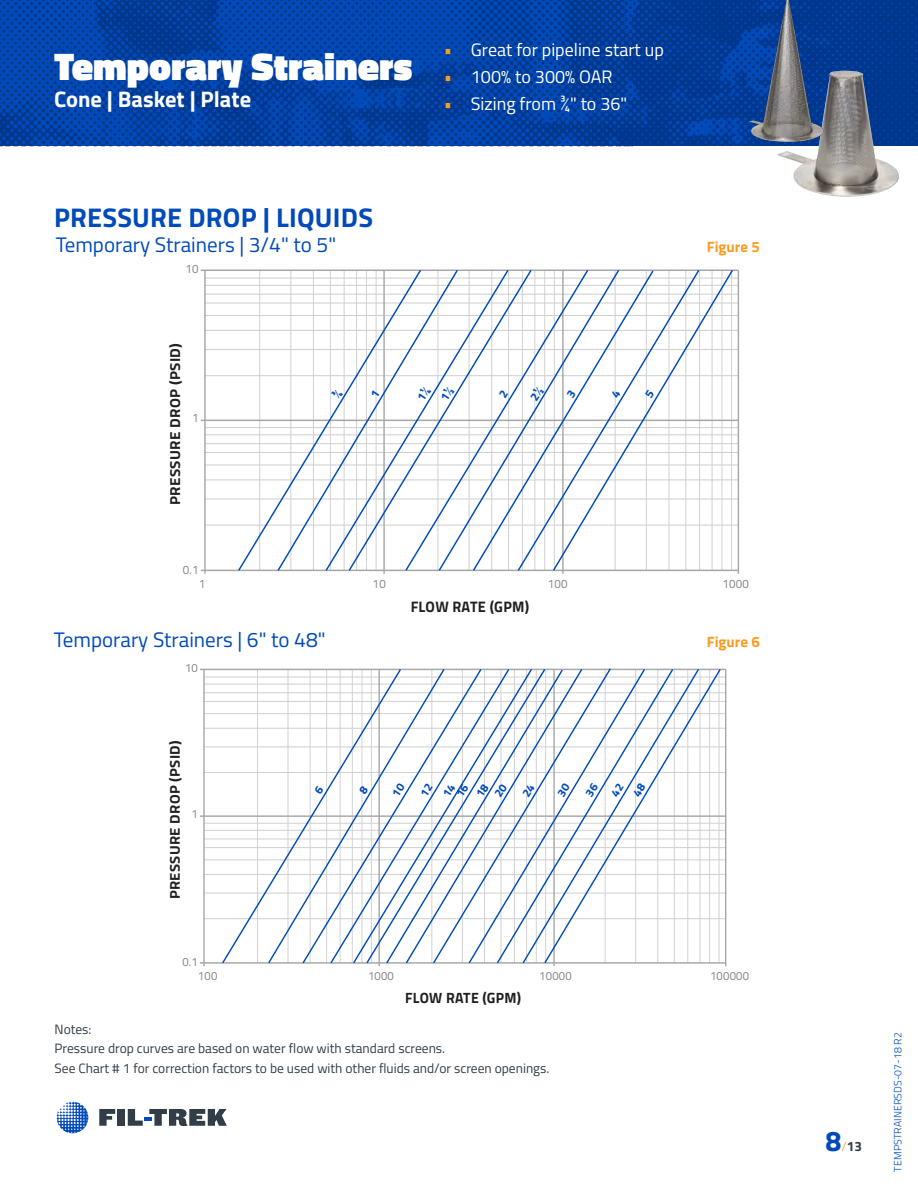
<style>
.page{position:relative;width:918px;height:1188px;background:#fff}
.page>*{position:absolute;margin:0;border:0;box-sizing:border-box;transform-origin:0 0}
.t1{font:900 39px "Titillium Web";color:#fff}
.Major_Body_headline{font:700 27px "Titillium Web";letter-spacing:.01em;color:#004aba}
.t2{font:700 22.5px "Titillium Web";color:#fff}
.Description_copy{font:21px "Titillium Web";color:#004aba}
.t3{font:18px "Titillium Web";color:#fff}
.t4{font:700 15.15px "Titillium";letter-spacing:.02em;color:#231f20;scale:.95 1}
.Chart-Image_Ref_Titl{font:700 15px "Titillium Web";color:#f89c1f}
.t5{font:700 14.85px "Titillium";letter-spacing:.02em;color:#231f20;scale:.95 1}
.t6{font:700 14.4px "Titillium";letter-spacing:.02em;color:#231f20;scale:1.05 1}
.t7{font:700 14.1px "Titillium";letter-spacing:.02em;color:#231f20;scale:1.05 1}
.body{font:13.5px/19.5px "Titillium Web";color:#313e48}
.t8{font:700 13.5px "Titillium Web";color:#313e48}
.t9{font:12.15px "Titillium";letter-spacing:.02em;color:#808285;scale:.95 1}
.t10{font:11.85px "Titillium";letter-spacing:.02em;color:#808285;scale:.95 1}
.t11{font:700 11.7px/20px "Titillium";color:#004aba}
.t12{font:700 11.4px/19.4px "Titillium";color:#004aba}
.t13{font:300 10.5px "Titillium Web";letter-spacing:.01em;color:#004aba}
.s1{color:#f89c1f}
.s2{font-size:28.5px;color:#004aba}
.s3{font-weight:300;color:#f89c1f}
</style>
<div class="page">
<img style="left:0;top:0;width:918px;height:146px">
<img style="left:778px;top:65px;width:124px;height:132px">
<img style="left:746px;top:0;width:79px;height:146px">
<hr style="left:205px;top:427px;width:533px;height:1px;background:#bcbdc0">
<hr style="left:205px;top:434px;width:533px;height:1px;background:#bcbdc0">
<hr style="left:205px;top:443px;width:533px;height:1px;background:#bcbdc0">
<hr style="left:205px;top:452px;width:533px;height:1px;background:#bcbdc0">
<hr style="left:205px;top:464px;width:533px;height:1px;background:#bcbdc0">
<hr style="left:205px;top:479px;width:533px;height:1px;background:#bcbdc0">
<hr style="left:205px;top:498px;width:533px;height:1px;background:#bcbdc0">
<hr style="left:205px;top:525px;width:533px;height:1px;background:#bcbdc0">
<hr style="left:205px;top:278px;width:533px;height:1px;background:#bcbdc0">
<hr style="left:205px;top:285px;width:533px;height:1px;background:#bcbdc0">
<hr style="left:205px;top:294px;width:533px;height:1px;background:#bcbdc0">
<hr style="left:205px;top:302px;width:533px;height:2px;background:#bcbdc0">
<hr style="left:205px;top:315px;width:533px;height:1px;background:#bcbdc0">
<hr style="left:205px;top:330px;width:533px;height:1px;background:#bcbdc0">
<hr style="left:205px;top:349px;width:533px;height:1px;background:#bcbdc0">
<hr style="left:205px;top:375px;width:533px;height:1px;background:#bcbdc0">
<hr style="left:204px;top:270px;width:2px;height:304px;background:#808285">
<hr style="left:383px;top:270px;width:2px;height:304px;background:#808285">
<hr style="left:562px;top:270px;width:2px;height:304px;background:#808285">
<hr style="left:738px;top:270px;width:1px;height:304px;background:#808285">
<hr style="left:201px;top:570px;width:537px;height:1px;background:#808285">
<hr style="left:201px;top:420px;width:537px;height:1px;background:#808285">
<hr style="left:201px;top:270px;width:537px;height:1px;background:#808285">
<svg style="left:237px;top:269px;width:39px;height:303px"></svg>
<svg style="left:276px;top:269px;width:48px;height:303px"></svg>
<svg style="left:324px;top:269px;width:23px;height:303px"></svg>
<svg style="left:347px;top:269px;width:57px;height:303px"></svg>
<svg style="left:404px;top:269px;width:33px;height:303px"></svg>
<svg style="left:437px;top:269px;width:35px;height:303px"></svg>
<svg style="left:472px;top:269px;width:44px;height:303px"></svg>
<svg style="left:516px;top:269px;width:36px;height:303px"></svg>
<svg style="left:552px;top:269px;width:182px;height:303px"></svg>
<hr style="left:204px;top:823px;width:522px;height:1px;background:#bcbdc0">
<hr style="left:204px;top:830px;width:522px;height:1px;background:#bcbdc0">
<hr style="left:204px;top:838px;width:522px;height:1px;background:#bcbdc0">
<hr style="left:204px;top:847px;width:522px;height:1px;background:#bcbdc0">
<hr style="left:204px;top:859px;width:522px;height:1px;background:#bcbdc0">
<hr style="left:204px;top:874px;width:522px;height:1px;background:#bcbdc0">
<hr style="left:204px;top:893px;width:522px;height:1px;background:#bcbdc0">
<hr style="left:204px;top:918px;width:522px;height:1px;background:#bcbdc0">
<hr style="left:204px;top:677px;width:522px;height:1px;background:#bcbdc0">
<hr style="left:204px;top:684px;width:522px;height:1px;background:#bcbdc0">
<hr style="left:204px;top:692px;width:522px;height:1px;background:#bcbdc0">
<hr style="left:204px;top:701px;width:522px;height:1px;background:#bcbdc0">
<hr style="left:204px;top:713px;width:522px;height:1px;background:#bcbdc0">
<hr style="left:204px;top:728px;width:522px;height:1px;background:#bcbdc0">
<hr style="left:204px;top:746px;width:522px;height:1px;background:#bcbdc0">
<hr style="left:204px;top:772px;width:522px;height:1px;background:#bcbdc0">
<hr style="left:203px;top:669px;width:2px;height:297px;background:#808285">
<hr style="left:378px;top:669px;width:2px;height:297px;background:#808285">
<hr style="left:553px;top:669px;width:2px;height:297px;background:#808285">
<hr style="left:725px;top:669px;width:1px;height:297px;background:#808285">
<hr style="left:200px;top:962px;width:526px;height:2px;background:#808285">
<hr style="left:200px;top:815px;width:526px;height:2px;background:#808285">
<hr style="left:200px;top:669px;width:526px;height:1px;background:#808285">
<svg style="left:221px;top:668px;width:46px;height:296px"></svg>
<svg style="left:267px;top:668px;width:34px;height:296px"></svg>
<svg style="left:301px;top:668px;width:28px;height:296px"></svg>
<svg style="left:329px;top:668px;width:23px;height:296px"></svg>
<svg style="left:352px;top:668px;width:13px;height:296px"></svg>
<svg style="left:365px;top:668px;width:20px;height:297px"></svg>
<svg style="left:385px;top:668px;width:19px;height:296px"></svg>
<svg style="left:404px;top:668px;width:28px;height:296px"></svg>
<svg style="left:612px;top:668px;width:110px;height:296px"></svg>
<svg style="left:432px;top:668px;width:180px;height:297px"></svg>
<svg style="left:57px;top:1102px;width:31px;height:31px"></svg>
<svg style="left:99px;top:1109px;width:16px;height:17px"></svg>
<div style="left:117px;top:1109px;width:8px;height:17px;background:#313e48"></div>
<svg style="left:128px;top:1109px;width:99px;height:17px"></svg>
<svg style="left:331px;top:388px;width:12px;height:11px"></svg>
<svg style="left:371px;top:390px;width:8px;height:8px"></svg>
<svg style="left:499px;top:390px;width:9px;height:8px"></svg>
<svg style="left:530px;top:386px;width:14px;height:15px"></svg>
<svg style="left:567px;top:390px;width:9px;height:9px"></svg>
<svg style="left:611px;top:389px;width:10px;height:10px"></svg>
<svg style="left:645px;top:390px;width:10px;height:9px"></svg>
<svg style="left:314px;top:786px;width:10px;height:9px"></svg>
<svg style="left:359px;top:786px;width:10px;height:9px"></svg>
<svg style="left:392px;top:783px;width:13px;height:15px"></svg>
<svg style="left:495px;top:783px;width:12px;height:15px"></svg>
<svg style="left:522px;top:783px;width:13px;height:15px"></svg>
<svg style="left:557px;top:783px;width:13px;height:15px"></svg>
<svg style="left:633px;top:783px;width:13px;height:15px"></svg>
<h1 class="t1" style="left:54px;top:38px;width:360px">Temporary Strainers</h1>
<h3 class="t3" style="left:444px;top:37px;width:222px"><span class="s1">•</span> Great for pipeline start up</h3>
<h3 class="t3" style="left:444px;top:64px;width:170px"><span class="s1">•</span> 100% to 300% OAR</h3>
<h3 class="t2" style="left:54px;top:82px;width:199px">Cone | Basket | Plate</h3>
<h3 class="t3" style="left:444px;top:90px;width:185px"><span class="s1">•</span> Sizing from ¾" to 36"</h3>
<p class="Major_Body_headline" style="left:54px;top:197px;width:321px">PRESSURE DROP | LIQUIDS</p>
<p class="Description_copy" style="left:56px;top:229px;width:282px">Temporary Strainers | 3/4" to 5"</p>
<p class="Chart-Image_Ref_Titl" style="left:707px;top:235px;width:55px">Figure 5</p>
<p class="t9" style="left:186px;top:260px;width:15px">10</p>
<p class="t6" style="left:164px;top:505px;width:156px;rotate:-90deg">PRESSURE DROP (PSID)</p>
<p class="t9" style="left:192px;top:409px;width:8px">1</p>
<p class="t9" style="left:183px;top:561px;width:18px">0.1</p>
<p class="t9" style="left:199px;top:575px;width:8px">1</p>
<p class="t9" style="left:373px;top:575px;width:15px">10</p>
<p class="Description_copy" style="left:54px;top:624px;width:273px">Temporary Strainers | 6" to 48"</p>
<p class="t10" style="left:185px;top:659px;width:15px">10</p>
<p class="t11" style="left:417px;top:384px;width:15px;text-indent:-12px;rotate:-59deg">1¼<br>1½</p>
<p class="t4" style="left:411px;top:595px;width:126px">FLOW RATE (GPM)</p>
<p class="t9" style="left:548px;top:575px;width:22px">100</p>
<p class="t9" style="left:722px;top:575px;width:29px">1000</p>
<p class="Chart-Image_Ref_Titl" style="left:707px;top:630px;width:55px">Figure 6</p>
<p class="t7" style="left:164px;top:899px;width:152px;rotate:-90deg">PRESSURE DROP (PSID)</p>
<p class="t10" style="left:192px;top:805px;width:8px">1</p>
<p class="t12" style="left:420px;top:781px;width:15px;text-indent:-12px;rotate:-59deg">12<br>14</p>
<p class="t12" style="left:456px;top:783px;width:15px;line-height:17.2px;text-indent:-10px;rotate:-59deg">16<br>18</p>
<p class="t12" style="left:585px;top:779px;width:15px;line-height:22px;text-indent:-13px;rotate:-59deg">36<br>42</p>
<p class="t10" style="left:182px;top:953px;width:18px">0.1</p>
<p class="t10" style="left:198px;top:967px;width:22px">100</p>
<p class="t10" style="left:368px;top:967px;width:29px">1000</p>
<p class="t5" style="left:405px;top:987px;width:124px">FLOW RATE (GPM)</p>
<p class="t10" style="left:539px;top:967px;width:36px">10000</p>
<p class="t10" style="left:710px;top:967px;width:43px">100000</p>
<p class="body" style="left:55px;top:1018px;width:496px">Notes:<br>Pressure drop curves are based on water flow with standard screens.<br>See Chart # 1 for correction factors to be used with other fluids and/or screen openings.</p>
<p class="t8" style="left:826px;top:1136px;width:38px"><span class="s2">8</span><span class="s3">/</span>13</p>
<p class="t13" style="left:890px;top:1172px;width:141px;rotate:-90deg">TempSTrainerSdS-07-18 r2</p>
</div>
